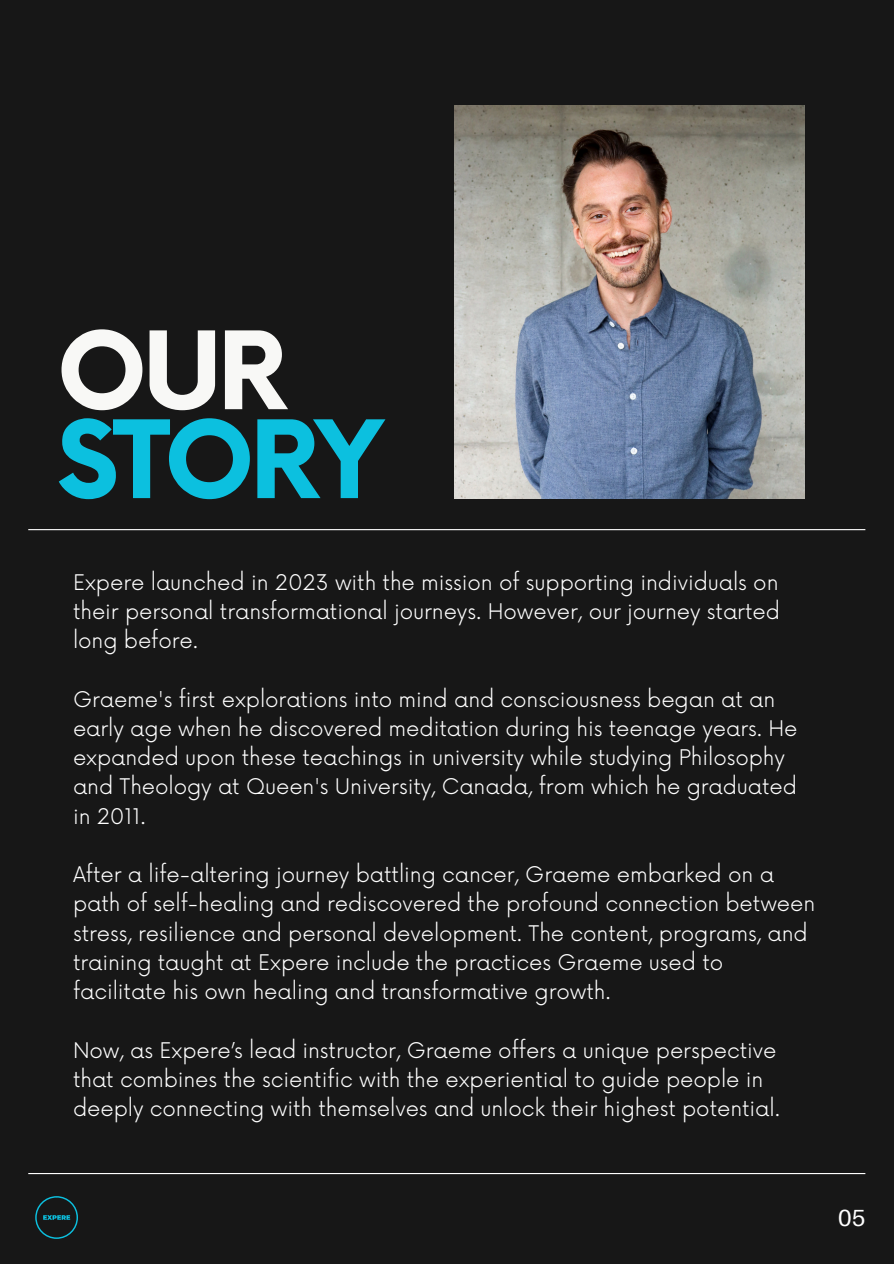
<style>
.page{position:relative;width:894px;height:1264px;background:#fff}
.page>*{position:absolute;margin:0;border:0;box-sizing:border-box;transform-origin:0 0}
.t1{font:700 105px/88.8px "Now";letter-spacing:-.05em;color:#0cc0df}
.t2{font:23.4px "Aileron";color:#fff}
.t3{font:300 21px/29.2px "Now";letter-spacing:-.005em;color:#fff}
.s1{color:#f8f8f6}
</style>
<div class="page">
<div style="left:0;top:0;width:893px;height:1263px;background:#171717"></div>
<img style="left:455px;top:106px;width:348px;height:392px">
<hr style="left:28px;top:1172px;width:837px;height:2px;background:#fff">
<svg style="left:35px;top:1196px;width:43px;height:42px"></svg>
<hr style="left:28px;top:529px;width:837px;height:1px;background:#fff">
<h1 class="t1" style="left:57px;top:333px;width:328px"><span class="s1">OUR<br></span>STORY</h1>
<p class="t3" style="left:73px;top:568px;width:708px;text-align:justify">Expere launched in 2023 with the mission of supporting individuals on their personal transformational journeys. However, our journey started long before.</p>
<p class="t3" style="left:73px;top:685px;width:726px">Graeme's first explorations into mind and consciousness began at an early age when he discovered meditation during his teenage years. He expanded upon these teachings in university while studying Philosophy and Theology at Queen's University, Canada, from which he graduated in 2011.</p>
<p class="t3" style="left:73px;top:861px;width:743px">After a life-altering journey battling cancer, Graeme embarked on a path of self-healing and rediscovered the profound connection between stress, resilience and personal development. The content, programs, and training taught at Expere include the practices Graeme used to facilitate his own healing and transformative growth.</p>
<p class="t3" style="left:73px;top:1036px;width:708px">Now, as Expere’s lead instructor, Graeme offers a unique perspective that combines the scientific with the experiential to guide people in deeply connecting with themselves and unlock their highest potential.</p>
<p class="t2" style="left:838px;top:1203px;width:29px">05</p>
</div>
